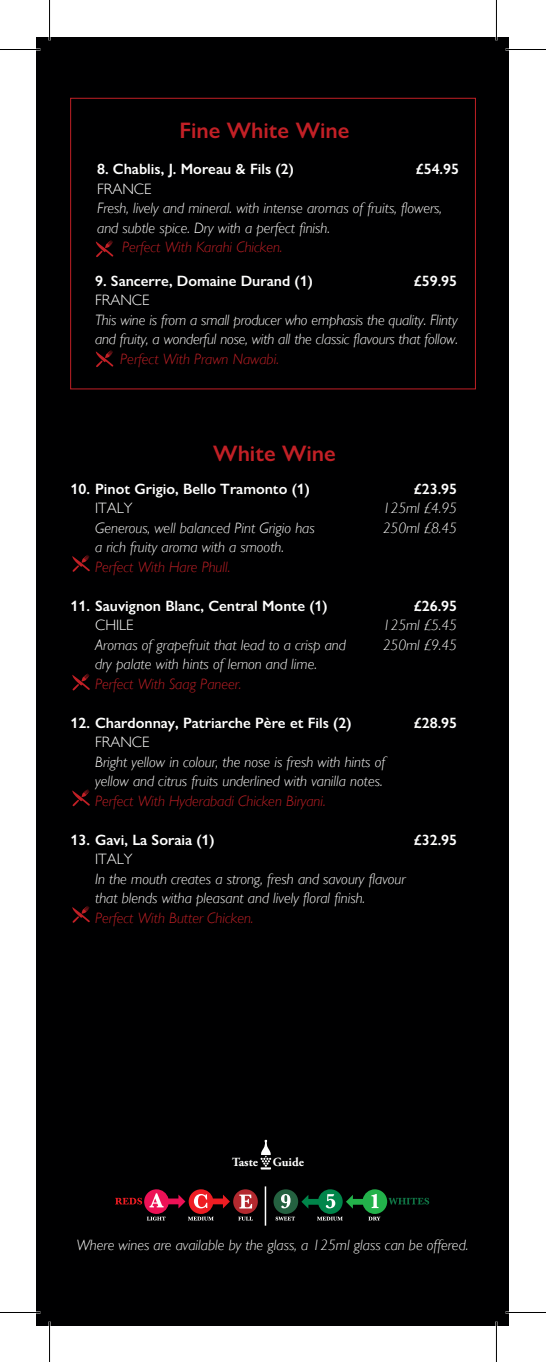
<style>
.page{position:relative;width:546px;height:1362px;background:#fff}
.page>*{position:absolute;margin:0;border:0;box-sizing:border-box;transform-origin:0 0}
.t1{font:600 22.5px "Gill Sans Nova";color:#c22026}
.t2{font:italic 300 15px/19.5px "Gill Sans";color:#fff}
.t3{font:600 15px "Gill Sans Nova";color:#fff}
.t4{font:italic 300 15px "Gill Sans";color:#c22026}
.t5{font:300 15px "Gill Sans";color:#fff}
.t6{font:700 12.45px "Adobe Garamond Pro";color:#fff}
</style>
<div class="page">
<div style="left:37px;top:37px;width:471px;height:1288px;background:#000001"></div>
<svg style="left:96px;top:240px;width:17px;height:17px"></svg>
<svg style="left:96px;top:350px;width:17px;height:17px"></svg>
<svg style="left:72px;top:555px;width:18px;height:17px"></svg>
<svg style="left:72px;top:673px;width:18px;height:17px"></svg>
<svg style="left:72px;top:789px;width:18px;height:17px"></svg>
<svg style="left:72px;top:906px;width:18px;height:17px"></svg>
<div style="left:70px;top:98px;width:405px;height:291px;border:1px solid #c22026"></div>
<div style="left:233px;top:1189px;width:25px;height:25px;background:#b3292f;border-radius:50%"></div>
<svg style="left:239px;top:1194px;width:13px;height:14px"></svg>
<div style="left:273px;top:1189px;width:25px;height:25px;background:#246140;border-radius:50%"></div>
<svg style="left:281px;top:1194px;width:9px;height:14px"></svg>
<hr style="left:264px;top:1186px;width:2px;height:40px;background:#fff">
<svg style="left:115px;top:1189px;width:115px;height:31px"></svg>
<svg style="left:238px;top:1217px;width:15px;height:3px"></svg>
<svg style="left:275px;top:1217px;width:20px;height:3px"></svg>
<svg style="left:301px;top:1189px;width:128px;height:31px"></svg>
<svg style="left:260px;top:1140px;width:11px;height:29px"></svg>
<hr style="left:0;top:1311px;width:40px;height:2px;background:#fff">
<hr style="left:505px;top:1311px;width:40px;height:2px;background:#fff">
<hr style="left:495px;top:0;width:2px;height:41px;background:#fff">
<hr style="left:495px;top:1321px;width:2px;height:41px;background:#fff">
<hr style="left:0;top:49px;width:40px;height:1px;background:#000">
<hr style="left:505px;top:49px;width:40px;height:1px;background:#000">
<hr style="left:0;top:1312px;width:40px;height:1px;background:#000">
<hr style="left:505px;top:1312px;width:40px;height:1px;background:#000">
<hr style="left:49px;top:0;width:1px;height:41px;background:#000">
<hr style="left:49px;top:1321px;width:1px;height:41px;background:#000">
<hr style="left:496px;top:0;width:1px;height:41px;background:#000">
<hr style="left:496px;top:1321px;width:1px;height:41px;background:#000">
<h1 class="t1" style="left:179px;top:117px;width:171px">Fine White Wine</h1>
<p class="t3" style="left:97px;top:160px;width:198px">8. Chablis, J. Moreau &amp; Fils (2)</p>
<p class="t3" style="left:415px;top:160px;width:45px">£54.95</p>
<p class="t5" style="left:97px;top:180px;width:56px">FRANCE</p>
<p class="t2" style="left:97px;top:198px;width:346px">Fresh, lively and mineral. with intense aromas of fruits, flowers, and subtle spice. Dry with a perfect finish.</p>
<p class="t4" style="left:122px;top:239px;width:162px">Perfect With Karahi Chicken.</p>
<p class="t3" style="left:95px;top:271px;width:219px">9. Sancerre, Domaine Durand (1)</p>
<p class="t3" style="left:413px;top:271px;width:45px">£59.95</p>
<p class="t5" style="left:95px;top:291px;width:56px">FRANCE</p>
<p class="t2" style="left:95px;top:310px;width:364px">This wine is from a small producer who emphasis the quality. Flinty and fruity, a wonderful nose, with all the classic flavours that follow.</p>
<p class="t4" style="left:120px;top:350px;width:160px">Perfect With Prawn Nawabi.</p>
<h1 class="t1" style="left:213px;top:439px;width:124px">White Wine</h1>
<p class="t3" style="left:70px;top:479px;width:241px">10. Pinot Grigio, Bello Tramonto (1)</p>
<p class="t3" style="left:413px;top:479px;width:45px">£23.95</p>
<p class="t5" style="left:95px;top:499px;width:39px">ITALY</p>
<p class="t2" style="left:382px;top:498px;width:76px">125ml £4.95</p>
<p class="t2" style="left:95px;top:518px;width:221px">Generous, well balanced Pint Grigio has a rich fruity aroma with a smooth.</p>
<p class="t4" style="left:95px;top:558px;width:137px">Perfect With Hare Phull.</p>
<p class="t3" style="left:70px;top:596px;width:258px">11. Sauvignon Blanc, Central Monte (1)</p>
<p class="t3" style="left:413px;top:596px;width:45px">£26.95</p>
<p class="t5" style="left:95px;top:616px;width:40px">CHILE</p>
<p class="t2" style="left:382px;top:615px;width:76px">125ml £5.45</p>
<p class="t2" style="left:95px;top:635px;width:252px">Aromas of grapefruit that lead to a crisp and</p>
<p class="t2" style="left:382px;top:635px;width:76px">250ml £9.45</p>
<p class="t2" style="left:95px;top:654px;width:223px">dry palate with hints of lemon and lime.</p>
<p class="t4" style="left:95px;top:675px;width:148px">Perfect With Saag Paneer.</p>
<p class="t3" style="left:70px;top:713px;width:282px">12. Chardonnay, Patriarche Père et Fils (2)</p>
<p class="t3" style="left:413px;top:713px;width:45px">£28.95</p>
<p class="t5" style="left:95px;top:733px;width:56px">FRANCE</p>
<p class="t2" style="left:95px;top:752px;width:291px">Bright yellow in colour, the nose is fresh with hints of yellow and citrus fruits underlined with vanilla notes.</p>
<p class="t4" style="left:95px;top:792px;width:232px">Perfect With Hyderabadi Chicken Biryani.</p>
<p class="t3" style="left:70px;top:830px;width:145px">13. Gavi, La Soraia (1)</p>
<p class="t3" style="left:413px;top:830px;width:45px">£32.95</p>
<p class="t5" style="left:95px;top:850px;width:39px">ITALY</p>
<p class="t2" style="left:95px;top:869px;width:311px">In the mouth creates a strong, fresh and savoury flavour that blends witha pleasant and lively floral finish.</p>
<p class="t4" style="left:95px;top:909px;width:160px">Perfect With Butter Chicken.</p>
<p class="t2" style="left:382px;top:518px;width:76px">250ml £8.45</p>
<p class="t6" style="left:232px;top:1154px;width:73px">Taste Guide</p>
<p class="t2" style="left:76px;top:1235px;width:393px">Where wines are available by the glass, a 125ml glass can be offered.</p>
</div>
